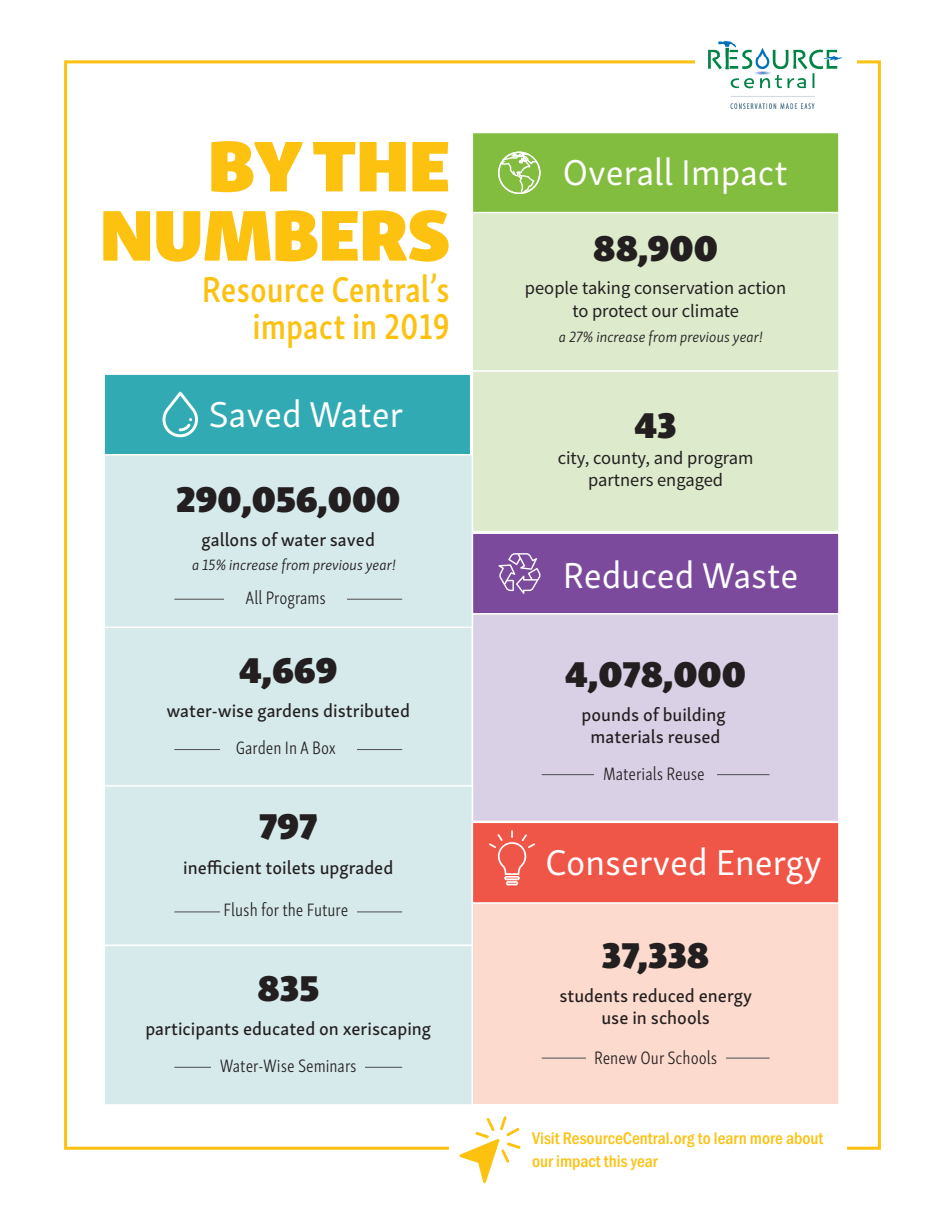
<style>
.page{position:relative;width:945px;height:1215px;background:#fff}
.page>*{position:absolute;margin:0;border:0;box-sizing:border-box;transform-origin:0 0}
.t1{font:73.8px/69.2px "Skolar Sans Latn Bl";color:#fdc110;text-align:right}
.t2{font:36.9px/76.7px "Skolar Sans Latn";color:#fff}
.t3{font:36.9px "Skolar Sans Latn Bl";color:#231f20}
.t4{font:600 36.9px/36.9px "Skolar Sans Latn Cp";color:#fdc110;text-align:right}
.t5{font:18.45px/36.6px "Skolar Sans Latn Me";color:#231f20;text-align:center}
.t6{font:18.45px/22.2px "Source Sans Pro";color:#231f20;text-align:center}
.t7{font:300 18.45px "Skolar Sans Latn Cp";color:#231f20}
.New_Paragraph_Style{font:500 17.4px/22.5px "Franklin Gothic URW Con";color:#fdc110}
.t8{font:italic 300 15.45px "Skolar Sans Latn";color:#231f20}
.s1{font-family:"Skolar Sans Latn Cp";font-weight:300}
.s2{font-family:"Skolar Sans Latn Bl";color:#231f20}
</style>
<div class="page">
<div style="left:64px;top:60px;width:817px;height:1090px;background:#fff;border:3px solid #fdc110"></div>
<div style="left:449px;top:1109px;width:397px;height:75px;background:#fff"></div>
<svg style="left:459px;top:1116px;width:62px;height:67px"></svg>
<div style="left:695px;top:31px;width:161px;height:87px;background:#fff"></div>
<img style="left:708px;top:41px;width:135px;height:68px">
<div style="left:472px;top:133px;width:367px;height:80px;background:#82bd40"></div>
<div style="left:472px;top:132px;width:368px;height:82px;border:1px solid #fff"></div>
<div style="left:472px;top:213px;width:367px;height:158px;background:#ddebcc"></div>
<div style="left:472px;top:212px;width:368px;height:160px;border:1px solid #fff"></div>
<div style="left:472px;top:371px;width:367px;height:161px;background:#ddebcc"></div>
<div style="left:472px;top:370px;width:368px;height:162px;border:1px solid #fff"></div>
<div style="left:104px;top:627px;width:368px;height:159px;background:#d6eaec"></div>
<hr style="left:174px;top:749px;width:228px;height:1px;background:#57585a">
<div style="left:220px;top:739px;width:136px;height:20px;background:#d6eaec"></div>
<div style="left:472px;top:533px;width:367px;height:81px;background:#7c4a9d"></div>
<div style="left:472px;top:533px;width:368px;height:82px;border:1px solid #fff"></div>
<div style="left:472px;top:614px;width:367px;height:207px;background:#dad0e6"></div>
<div style="left:472px;top:613px;width:368px;height:209px;border:2px solid #fff"></div>
<div style="left:104px;top:374px;width:367px;height:81px;background:#32aab4"></div>
<div style="left:103px;top:373px;width:368px;height:83px;border:1px solid #fff"></div>
<svg style="left:163px;top:392px;width:35px;height:45px"></svg>
<svg style="left:498px;top:553px;width:43px;height:41px"></svg>
<div style="left:104px;top:455px;width:368px;height:172px;background:#d6eaec"></div>
<div style="left:103px;top:454px;width:370px;height:174px;border:1px solid #fff"></div>
<hr style="left:174px;top:599px;width:228px;height:1px;background:#57585a">
<div style="left:225px;top:588px;width:122px;height:21px;background:#d6eaec"></div>
<div style="left:104px;top:786px;width:368px;height:159px;background:#d6eaec"></div>
<div style="left:103px;top:785px;width:370px;height:161px;border:1px solid #fff"></div>
<hr style="left:174px;top:911px;width:228px;height:1px;background:#57585a">
<div style="left:220px;top:901px;width:136px;height:20px;background:#d6eaec"></div>
<div style="left:104px;top:945px;width:368px;height:160px;background:#d6eaec"></div>
<div style="left:103px;top:945px;width:370px;height:161px;border:1px solid #fff"></div>
<hr style="left:174px;top:1067px;width:228px;height:1px;background:#57585a">
<div style="left:212px;top:1057px;width:153px;height:20px;background:#d6eaec"></div>
<div style="left:472px;top:903px;width:367px;height:202px;background:#fcdacd"></div>
<div style="left:472px;top:902px;width:367px;height:203px;border:1px solid #fff"></div>
<div style="left:472px;top:822px;width:367px;height:81px;background:#f05648"></div>
<div style="left:472px;top:822px;width:368px;height:82px;border:1px solid #fff"></div>
<hr style="left:506px;top:881px;width:12px;height:4px;background:#fff;border-radius:2px">
<svg style="left:489px;top:830px;width:46px;height:54px"></svg>
<hr style="left:542px;top:1058px;width:228px;height:1px;background:#57585a">
<div style="left:586px;top:1038px;width:140px;height:36px;background:#fcdacd"></div>
<hr style="left:542px;top:774px;width:228px;height:1px;background:#57585a">
<div style="left:594px;top:765px;width:123px;height:20px;background:#dad0e6"></div>
<svg style="left:498px;top:152px;width:42px;height:42px"></svg>
<p class="t1" style="left:100px;top:124px;width:351px">BY THE<br>NUMBERS</p>
<p class="t4" style="left:202px;top:268px;width:249px">Resource Central’s impact in 2019</p>
<p class="t2" style="left:209px;top:373px;width:196px">Saved Water</p>
<p class="t3" style="left:176px;top:466px;width:226px">290,056,000</p>
<p class="t5" style="left:202px;top:520px;width:175px">gallons of water saved</p>
<p class="t8" style="left:192px;top:553px;width:205px">a 15% increase from previous year!</p>
<p class="t7" style="left:246px;top:584px;width:82px">All Programs</p>
<p class="t3" style="left:239px;top:637px;width:100px">4,669</p>
<p class="t5" style="left:167px;top:691px;width:245px">water-wise gardens distributed<br><span class="s1">Garden In A Box</span></p>
<p class="t3" style="left:259px;top:794px;width:60px">797</p>
<p class="t5" style="left:183px;top:848px;width:212px">ine cient toilets upgraded</p>
<p class="t7" style="left:223px;top:897px;width:126px">Flush for the Future</p>
<p class="t3" style="left:258px;top:955px;width:63px">835</p>
<p class="t5" style="left:145px;top:1009px;width:287px">participants educated on xeriscaping<br><span class="s1">Water-Wise Seminars</span></p>
<p class="t2" style="left:593px;top:131px;width:196px;text-indent:-30px">Overall Impact<br><span class="s2">88,900</span></p>
<p class="t6" style="left:525px;top:277px;width:263px">people taking conservation action to protect our climate</p>
<p class="t8" style="left:559px;top:325px;width:206px">a 27% increase from previous year!</p>
<p class="t3" style="left:635px;top:392px;width:44px">43</p>
<p class="t6" style="left:558px;top:446px;width:197px">city, county, and program partners engaged</p>
<p class="t2" style="left:563px;top:534px;width:237px">Reduced Waste</p>
<p class="t3" style="left:565px;top:641px;width:182px">4,078,000</p>
<p class="t5" style="left:582px;top:702px;width:146px;line-height:22.2px">pounds of building materials reused</p>
<p class="t7" style="left:603px;top:760px;width:103px">Materials Reuse</p>
<p class="t2" style="left:545px;top:821px;width:278px">Conserved Energy</p>
<p class="t3" style="left:602px;top:922px;width:109px">37,338</p>
<p class="t5" style="left:559px;top:983px;width:194px;line-height:22.2px">students reduced energy use in schools</p>
<p class="t7" style="left:594px;top:1045px;width:125px">Renew Our Schools</p>
<p class="New_Paragraph_Style" style="left:532px;top:1127px;width:293px">Visit ResourceCentral.org to learn more about our impact this year</p>
</div>
